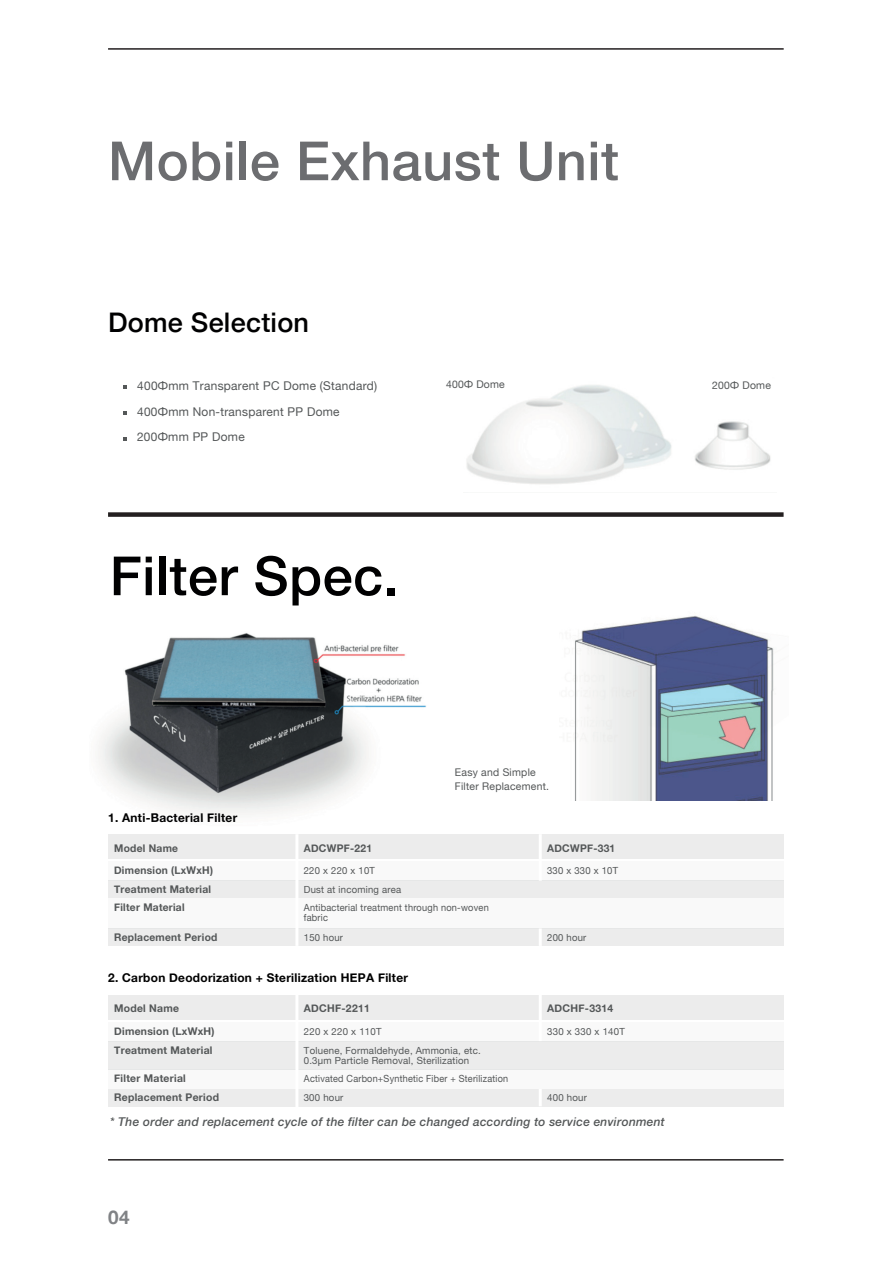
<style>
.page{position:relative;width:893px;height:1263px;background:#fff}
.page>*{position:absolute;margin:0;border:0;box-sizing:border-box;transform-origin:0 0}
.t1{font:500 54px "Helvetica Neue";letter-spacing:.01em;color:#6c6d70}
.t2{font:500 54px "Helvetica Neue";letter-spacing:.01em;color:#000001}
.t3{font:500 27px "Helvetica Neue";letter-spacing:.01em;color:#000001}
.t4{font:700 18.9px "Helvetica Neue";color:#808285}
.t5{font:italic 500 12px "Helvetica Neue";color:#545758}
.t6{font:12px/24.9px "Helvetica Neue";color:#545758}
.t7{font:700 12px "Helvetica Neue";color:#000001}
.t8{font:700 10.5px "Helvetica Neue";color:#545758}
.t9{font:10.5px/13.6px "Helvetica Neue";color:#545758}
.t10{font:9.75px/10.6px "Helvetica Neue";color:#545758}
.t11{font:9.75px/9.3px "Helvetica Neue";color:#545758;scale:.95 1}
.t12{font:9.75px "Helvetica Neue";color:#545758;scale:.94 1}
</style>
<div class="page">
<img style="left:574px;top:616px;width:200px;height:184px">
<img style="left:98px;top:633px;width:328px;height:182px">
<hr style="left:108px;top:48px;width:676px;height:2px;background:#231f20">
<div style="left:108px;top:834px;width:676px;height:25px;background:#ececec"></div>
<div style="left:108px;top:861px;width:676px;height:20px;background:#f9f9f9"></div>
<div style="left:108px;top:898px;width:676px;height:30px;background:#f9f9f9"></div>
<div style="left:108px;top:881px;width:676px;height:17px;background:#ececec"></div>
<div style="left:108px;top:928px;width:676px;height:18px;background:#ececec"></div>
<hr style="left:295px;top:834px;width:3px;height:112px;background:#fff">
<hr style="left:539px;top:834px;width:3px;height:47px;background:#fff">
<hr style="left:539px;top:928px;width:3px;height:18px;background:#fff">
<div style="left:108px;top:994px;width:676px;height:25px;background:#ececec"></div>
<div style="left:108px;top:1022px;width:676px;height:19px;background:#f9f9f9"></div>
<div style="left:108px;top:1069px;width:676px;height:20px;background:#f9f9f9"></div>
<div style="left:108px;top:1041px;width:676px;height:28px;background:#ececec"></div>
<div style="left:108px;top:1089px;width:676px;height:17px;background:#ececec"></div>
<hr style="left:295px;top:994px;width:3px;height:114px;background:#fff">
<hr style="left:539px;top:994px;width:3px;height:47px;background:#fff">
<hr style="left:539px;top:1089px;width:3px;height:17px;background:#fff">
<div style="left:108px;top:512px;width:676px;height:5px;background:#231f20"></div>
<hr style="left:108px;top:1159px;width:676px;height:1px;background:#231f20">
<img style="left:466px;top:385px;width:305px;height:99px">
<svg style="left:123px;top:411px;width:3px;height:4px"></svg>
<svg style="left:123px;top:437px;width:3px;height:4px"></svg>
<h1 class="t1" style="left:108px;top:118px;width:512px">Mobile Exhaust Unit</h1>
<h2 class="t3" style="left:108px;top:301px;width:203px">Dome Selection</h2>
<p class="t6" style="left:136px;top:376px;width:243px;rotate:-1deg">400Фmm Transparent PC Dome (Standard)<br>400Фmm Non-transparent PP Dome<br>200Фmm PP Dome</p>
<p class="t9" style="left:446px;top:379px;width:60px;rotate:-1deg">400Ф Dome</p>
<p class="t9" style="left:712px;top:379px;width:60px;rotate:-1deg">200Ф Dome</p>
<h1 class="t2" style="left:110px;top:532px;width:291px">Filter Spec.</h1>
<p class="t7" style="left:108px;top:809px;width:131px;rotate:-1deg">1. Anti-Bacterial Filter</p>
<p class="t9" style="left:454px;top:767px;width:96px;rotate:-1deg">Easy and Simple<br>Filter Replacement.</p>
<p class="t8" style="left:114px;top:840px;width:65px;rotate:-1deg">Model Name</p>
<p class="t8" style="left:304px;top:841px;width:70px;rotate:-1deg">ADCWPF-221</p>
<p class="t8" style="left:114px;top:882px;width:98px;rotate:-1deg">Treatment Material</p>
<p class="t8" style="left:114px;top:863px;width:100px;rotate:-1deg">Dimension (LxWxH)</p>
<p class="t10" style="left:304px;top:866px;width:73px;rotate:-1deg">220 x 220 x 10T</p>
<p class="t11" style="left:303px;top:905px;width:197px;rotate:-1deg">Antibacterial treatment through non-woven fabric</p>
<p class="t10" style="left:304px;top:886px;width:99px;rotate:-1deg">Dust at incoming area</p>
<p class="t10" style="left:304px;top:933px;width:41px;rotate:-1deg">150 hour</p>
<p class="t8" style="left:114px;top:899px;width:72px;rotate:-1deg">Filter Material</p>
<p class="t8" style="left:114px;top:930px;width:105px;rotate:-1deg">Replacement Period</p>
<p class="t7" style="left:108px;top:971px;width:301px;rotate:-1deg">2. Carbon Deodorization + Sterilization HEPA Filter</p>
<p class="t8" style="left:114px;top:1001px;width:66px;rotate:-1deg">Model Name</p>
<p class="t8" style="left:304px;top:1001px;width:67px;rotate:-1deg">ADCHF-2211</p>
<p class="t8" style="left:114px;top:1042px;width:100px;rotate:-1deg">Treatment Material</p>
<p class="t8" style="left:114px;top:1023px;width:102px;rotate:-1deg">Dimension (LxWxH)</p>
<p class="t10" style="left:304px;top:1027px;width:79px;rotate:-1deg">220 x 220 x 110T</p>
<p class="t10" style="left:303px;top:1047px;width:179px;rotate:-1deg">Toluene, Formaldehyde, Ammonia, etc.<br>0.3µm Particle Removal, Sterilization</p>
<p class="t10" style="left:304px;top:1093px;width:41px;rotate:-1deg">300 hour</p>
<p class="t8" style="left:114px;top:1071px;width:73px;rotate:-1deg">Filter Material</p>
<p class="t12" style="left:304px;top:1073px;width:219px;rotate:-1deg">Activated Carbon+Synthetic Fiber + Sterilization</p>
<p class="t8" style="left:114px;top:1090px;width:106px;rotate:-1deg">Replacement Period</p>
<p class="t8" style="left:547px;top:841px;width:70px;rotate:-1deg">ADCWPF-331</p>
<p class="t10" style="left:547px;top:866px;width:73px;rotate:-1deg">330 x 330 x 10T</p>
<p class="t10" style="left:547px;top:933px;width:41px;rotate:-1deg">200 hour</p>
<p class="t8" style="left:547px;top:1001px;width:67px;rotate:-1deg">ADCHF-3314</p>
<p class="t10" style="left:547px;top:1027px;width:79px;rotate:-1deg">330 x 330 x 140T</p>
<p class="t10" style="left:547px;top:1093px;width:41px;rotate:-1deg">400 hour</p>
<p class="t5" style="left:110px;top:1116px;width:556px;rotate:-1deg">* The order and replacement cycle of the filter can be changed according to service environment</p>
<h3 class="t4" style="left:108px;top:1202px;width:23px">04</h3>
</div>
